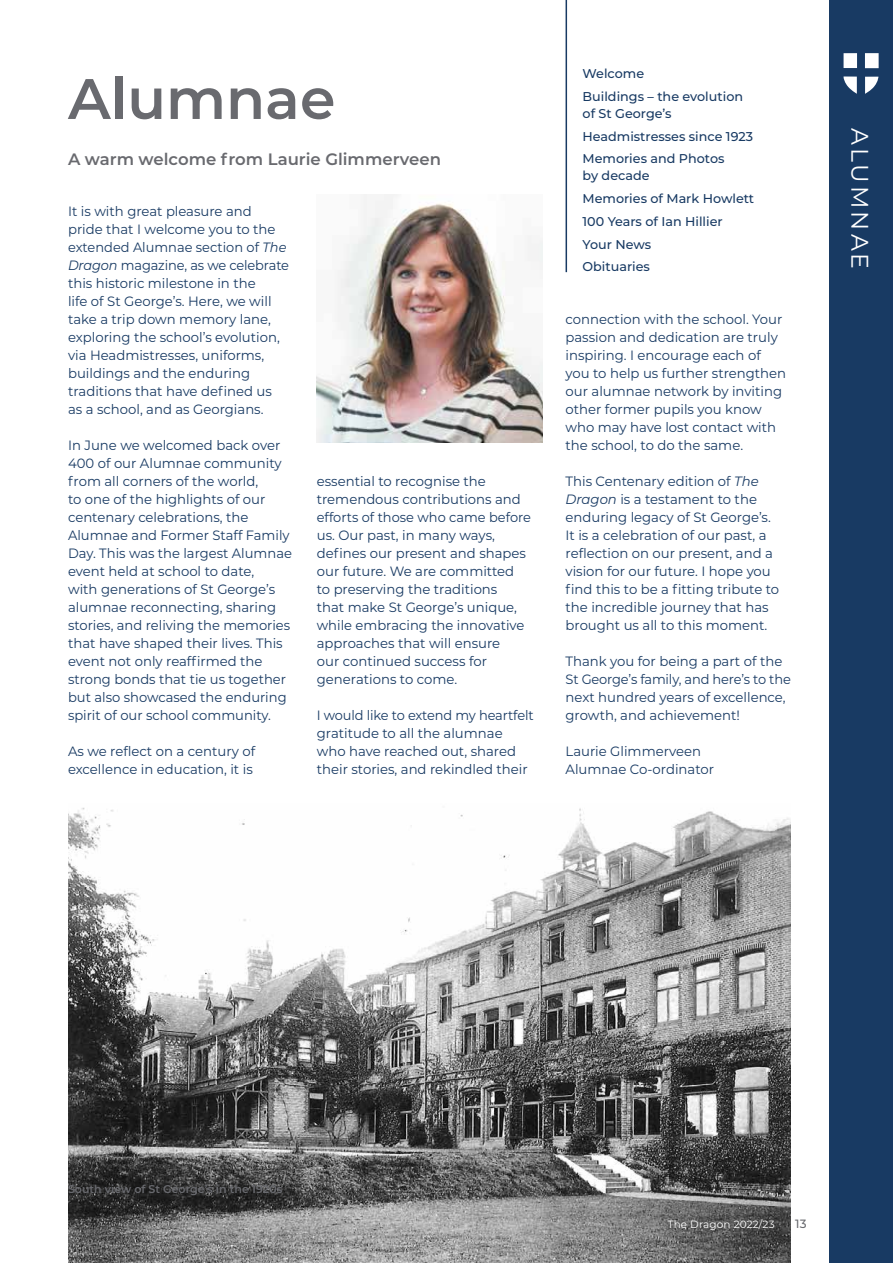
<style>
.page{position:relative;width:893px;height:1263px;background:#fff}
.page>*{position:absolute;margin:0;border:0;box-sizing:border-box;transform-origin:0 0}
.t1{font:600 57px "Montserrat";color:#696a6f}
.t2{font:24px "Montserrat";letter-spacing:.13em;color:#fff}
.t3{font:600 16.5px "Montserrat";color:#696a6f}
.t4{font:13.5px/18px "Montserrat";color:#183a63}
.t5{font:13.5px/18px "Montserrat";color:#183a63;scale:.96 1}
.t6{font:500 12.75px/22.8px "Montserrat";color:#183a63}
.t7{font:500 12px "Montserrat";color:#696a6f}
.t8{font:600 11.25px "Montserrat";color:#696a6f}
.t9{font:10.5px "Montserrat";letter-spacing:.01em;color:#fff}
.s1{font-style:italic}
</style>
<div class="page">
<div style="left:829px;top:0;width:64px;height:1263px;background:#183a63"></div>
<img style="left:843px;top:53px;width:36px;height:41px">
<img style="left:68px;top:807px;width:723px;height:456px">
<img style="left:317px;top:194px;width:225px;height:248px">
<hr style="left:566px;top:0;width:1px;height:272px;background:#183a63">
<h1 class="t1" style="left:68px;top:58px;width:269px">Alumnae</h1>
<p class="t6" style="left:583px;top:62px;width:162px">Welcome<br>Buildings – the evolution</p>
<p class="t6" style="left:583px;top:101px;width:172px">of St George’s<br>Headmistresses since 1923<br>Memories and Photos</p>
<p class="t6" style="left:583px;top:163px;width:173px">by decade<br>Memories of Mark Howlett<br>100 Years of Ian Hillier<br>Your News<br>Obituaries</p>
<p class="t3" style="left:68px;top:147px;width:374px">A warm welcome from Laurie Glimmerveen</p>
<p class="t4" style="left:68px;top:202px;width:223px">It is with great pleasure and pride that I welcome you to the extended Alumnae section of <span class="s1">The<br>Dragon</span> magazine, as we celebrate this historic milestone in the<br>life of St George’s. Here, we will take a trip down memory lane, exploring the school’s evolution, via Headmistresses, uniforms, buildings and the enduring traditions that have defined us as a school, and as Georgians.</p>
<p class="t4" style="left:68px;top:436px;width:225px">In June we welcomed back over<br>400 of our Alumnae community from all corners of the world,<br>to one of the highlights of our centenary celebrations, the<br>Alumnae and Former Staff Family<br>Day. This was the largest Alumnae event held at school to date,<br>with generations of St George’s alumnae reconnecting, sharing stories, and reliving the memories that have shaped their lives. This event not only reaffirmed the strong bonds that tie us together but also showcased the enduring spirit of our school community.</p>
<p class="t4" style="left:68px;top:742px;width:189px">As we reflect on a century of excellence in education, it is</p>
<p class="t4" style="left:566px;top:310px;width:222px">connection with the school. Your passion and dedication are truly inspiring. I encourage each of you to help us further strengthen our alumnae network by inviting other former pupils you know who may have lost contact with the school, to do the same.</p>
<p class="t4" style="left:566px;top:472px;width:215px">This Centenary edition of <span class="s1">The<br>Dragon</span> is a testament to the enduring legacy of St George’s.<br>It is a celebration of our past, a reflection on our present, and a vision for our future. I hope you find this to be a fitting tribute to the incredible journey that has brought us all to this moment.</p>
<p class="t4" style="left:566px;top:652px;width:227px">Thank you for being a part of the<br>St George’s family, and here’s to the next hundred years of excellence, growth, and achievement!</p>
<p class="t4" style="left:566px;top:742px;width:150px">Laurie Glimmerveen<br>Alumnae Co-ordinator</p>
<p class="t4" style="left:317px;top:472px;width:216px">essential to recognise the tremendous contributions and efforts of those who came before us. Our past, in many ways, defines our present and shapes our future. We are committed<br>to preserving the traditions<br>that make St George’s unique, while embracing the innovative approaches that will ensure<br>our continued success for generations to come.</p>
<p class="t5" style="left:317px;top:706px;width:227px">I would like to extend my heartfelt gratitude to all the alumnae who have reached out, shared their stories, and rekindled their</p>
<h2 class="t2" style="left:877px;top:128px;width:143px;rotate:90deg">ALUMNAE</h2>
<p class="t8" style="left:68px;top:1181px;width:216px">South view of St George’s in the 1920s</p>
<p class="t9" style="left:668px;top:1217px;width:108px">The Dragon 2022/23</p>
<p class="t7" style="left:795px;top:1215px;width:13px">13</p>
</div>
